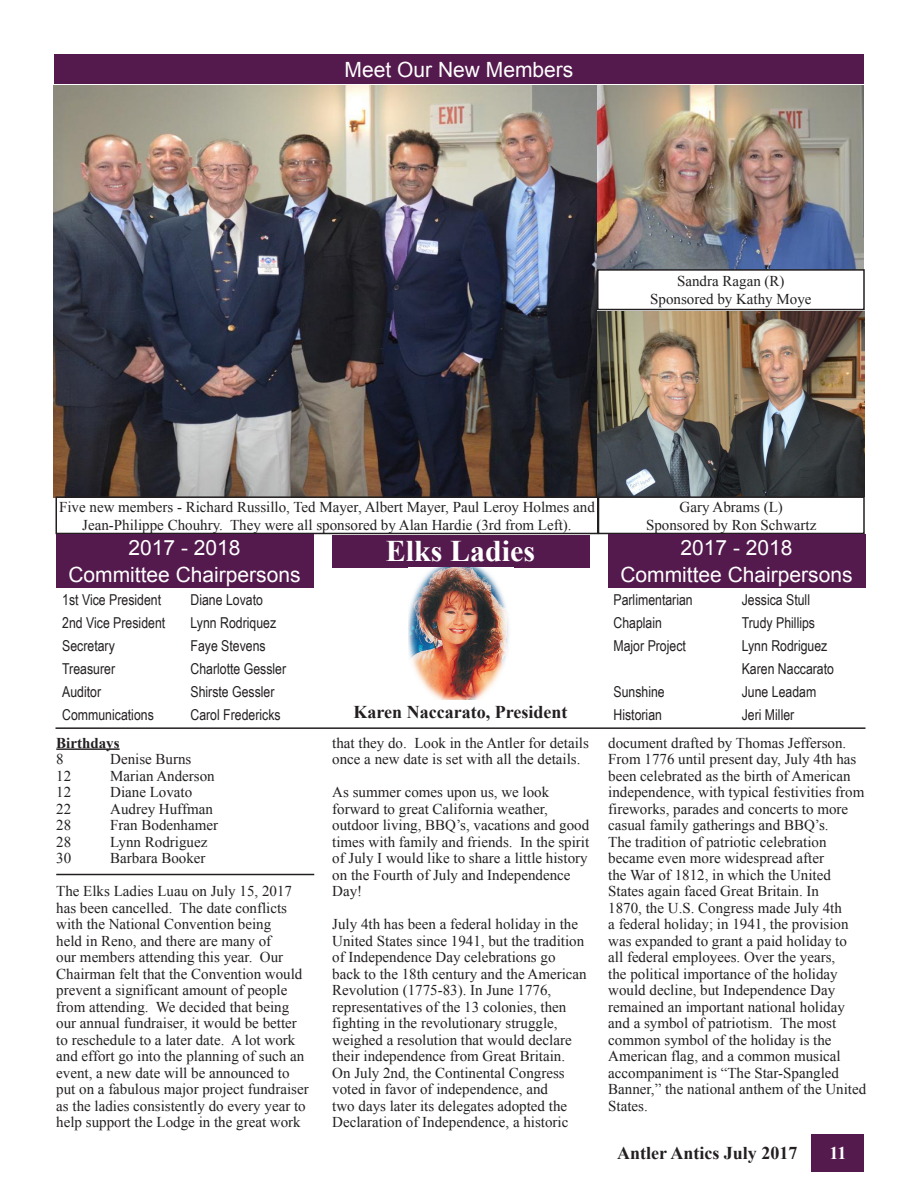
<style>
.page{position:relative;width:918px;height:1188px;background:#fff}
.page>*{position:absolute;margin:0;border:0;box-sizing:border-box;transform-origin:0 0}
.t1{font:700 30px "Times New Roman";color:#fff}
.t2{font:21px/27px "Arial";color:#fff;text-align:center}
.t3{font:700 18px "Times New Roman";color:#231f20}
.t4{font:700 18px "Times New Roman";color:#fff}
.t5{font:15px/16.5px "Times New Roman";color:#231f20}
.t6{font:15px/23px "Arial Narrow";color:#231f20}
.t7{font:700 15px "Times New Roman";color:#231f20}
</style>
<div class="page">
<div style="left:812px;top:1134px;width:52px;height:38px;background:#54194d"></div>
<img style="left:597px;top:312px;width:268px;height:184px">
<img style="left:597px;top:85px;width:267px;height:184px">
<img style="left:54px;top:85px;width:543px;height:413px">
<div style="left:54px;top:54px;width:810px;height:30px;background:#54194d"></div>
<div style="left:598px;top:496px;width:267px;height:38px;border:2px solid #231f20"></div>
<div style="left:597px;top:269px;width:268px;height:41px;border:2px solid #231f20"></div>
<div style="left:56px;top:496px;width:542px;height:38px;border:2px solid #231f20"></div>
<hr style="left:56px;top:874px;width:258px;height:1px;background:#231f20">
<hr style="left:56px;top:727px;width:809px;height:2px;background:#231f20">
<hr style="left:56px;top:748px;width:64px;height:2px;background:#231f20">
<div style="left:608px;top:534px;width:258px;height:54px;background:#54194d"></div>
<div style="left:332px;top:535px;width:258px;height:33px;background:#54194d"></div>
<div style="left:56px;top:534px;width:258px;height:54px;background:#54194d"></div>
<img style="left:409px;top:568px;width:100px;height:131px">
<h2 class="t2" style="left:345px;top:56px;width:230px">Meet Our New Members</h2>
<p class="t5" style="left:650px;top:272px;width:163px;line-height:18px;text-align:center">Sandra Ragan (R)<br>Sponsored by Kathy Moye</p>
<p class="t5" style="left:59px;top:497px;width:537px;line-height:18px;text-align:center">Five new members - Richard Russillo, Ted Mayer, Albert Mayer, Paul Leroy Holmes and<br>Jean-Philippe Chouhry. They were all sponsored by Alan Hardie (3rd from Left).</p>
<h2 class="t2" style="left:68px;top:535px;width:234px">2017 - 2018<br>Committee Chairpersons</h2>
<p class="t6" style="left:62px;top:588px;width:100px">1st Vice President</p>
<p class="t6" style="left:191px;top:588px;width:74px">Diane Lovato</p>
<p class="t6" style="left:62px;top:611px;width:105px">2nd Vice President</p>
<p class="t6" style="left:191px;top:611px;width:87px">Lynn Rodriquez</p>
<p class="t6" style="left:62px;top:634px;width:54px">Secretary</p>
<p class="t6" style="left:191px;top:634px;width:77px">Faye Stevens</p>
<p class="t6" style="left:62px;top:657px;width:54px">Treasurer</p>
<p class="t6" style="left:191px;top:657px;width:97px">Charlotte Gessler</p>
<p class="t6" style="left:62px;top:680px;width:40px">Auditor</p>
<p class="t6" style="left:191px;top:680px;width:86px">Shirste Gessler</p>
<p class="t6" style="left:62px;top:702px;width:93px">Communications</p>
<p class="t6" style="left:191px;top:702px;width:92px">Carol Fredericks</p>
<p class="t7" style="left:56px;top:732px;width:65px">Birthdays</p>
<p class="t5" style="left:56px;top:751px;width:9px">8</p>
<p class="t5" style="left:110px;top:751px;width:83px">Denise Burns</p>
<p class="t5" style="left:56px;top:767px;width:16px">12</p>
<p class="t5" style="left:110px;top:767px;width:106px">Marian Anderson</p>
<p class="t5" style="left:56px;top:784px;width:16px">12</p>
<p class="t5" style="left:110px;top:784px;width:84px">Diane Lovato</p>
<p class="t5" style="left:56px;top:800px;width:16px">22</p>
<p class="t5" style="left:110px;top:800px;width:104px">Audrey Huffman</p>
<p class="t5" style="left:56px;top:817px;width:16px">28</p>
<p class="t5" style="left:110px;top:817px;width:109px">Fran Bodenhamer</p>
<p class="t5" style="left:56px;top:833px;width:16px">28</p>
<p class="t5" style="left:110px;top:833px;width:99px">Lynn Rodriguez</p>
<p class="t5" style="left:56px;top:850px;width:16px">30</p>
<p class="t5" style="left:110px;top:850px;width:97px">Barbara Booker</p>
<p class="t5" style="left:56px;top:883px;width:254px">The Elks Ladies Luau on July 15, 2017 has been cancelled. The date conflicts with the National Convention being<br>held in Reno, and there are many of<br>our members attending this year. Our Chairman felt that the Convention would prevent a significant amount of people from attending. We decided that being our annual fundraiser, it would be better to reschedule to a later date. A lot work and effort go into the planning of such an event, a new date will be announced to put on a fabulous major project fundraiser as the ladies consistently do every year to help support the Lodge in the great work</p>
<h1 class="t1" style="left:386px;top:531px;width:151px">Elks Ladies</h1>
<p class="t3" style="left:354px;top:699px;width:215px">Karen Naccarato, President</p>
<p class="t5" style="left:332px;top:734px;width:258px">that they do. Look in the Antler for details once a new date is set with all the details.</p>
<p class="t5" style="left:332px;top:784px;width:259px">As summer comes upon us, we look forward to great California weather, outdoor living, BBQ’s, vacations and good times with family and friends. In the spirit of July I would like to share a little history on the Fourth of July and Independence Day!</p>
<p class="t5" style="left:332px;top:916px;width:256px">July 4th has been a federal holiday in the United States since 1941, but the tradition of Independence Day celebrations go back to the 18th century and the American Revolution (1775-83). In June 1776, representatives of the 13 colonies, then fighting in the revolutionary struggle, weighed a resolution that would declare their independence from Great Britain.<br>On July 2nd, the Continental Congress voted in favor of independence, and<br>two days later its delegates adopted the Declaration of Independence, a historic</p>
<p class="t5" style="left:646px;top:497px;width:172px;line-height:18px;text-align:center">Gary Abrams (L)<br>Sponsored by Ron Schwartz</p>
<h2 class="t2" style="left:620px;top:535px;width:234px">2017 - 2018<br>Committee Chairpersons</h2>
<p class="t6" style="left:614px;top:588px;width:81px">Parlimentarian</p>
<p class="t6" style="left:742px;top:588px;width:70px">Jessica Stull</p>
<p class="t6" style="left:614px;top:611px;width:50px">Chaplain</p>
<p class="t6" style="left:742px;top:611px;width:75px">Trudy Phillips</p>
<p class="t6" style="left:614px;top:634px;width:74px">Major Project</p>
<p class="t6" style="left:742px;top:634px;width:94px">Lynn Rodriguez<br>Karen Naccarato</p>
<p class="t6" style="left:614px;top:680px;width:53px">Sunshine</p>
<p class="t6" style="left:742px;top:680px;width:76px">June Leadam</p>
<p class="t6" style="left:614px;top:702px;width:50px">Historian</p>
<p class="t6" style="left:742px;top:702px;width:54px">Jeri Miller</p>
<p class="t5" style="left:608px;top:734px;width:259px">document drafted by Thomas Jefferson.<br>From 1776 until present day, July 4th has been celebrated as the birth of American independence, with typical festivities from fireworks, parades and concerts to more casual family gatherings and BBQ’s.<br>The tradition of patriotic celebration became even more widespread after<br>the War of 1812, in which the United States again faced Great Britain. In<br>1870, the U.S. Congress made July 4th<br>a federal holiday; in 1941, the provision was expanded to grant a paid holiday to<br>all federal employees. Over the years,<br>the political importance of the holiday would decline, but Independence Day remained an important national holiday and a symbol of patriotism. The most common symbol of the holiday is the American flag, and a common musical accompaniment is “The Star-Spangled Banner,” the national anthem of the United States.</p>
<p class="t3" style="left:617px;top:1141px;width:182px">Antler Antics July 2017</p>
<p class="t4" style="left:829px;top:1141px;width:19px">11</p>
</div>
